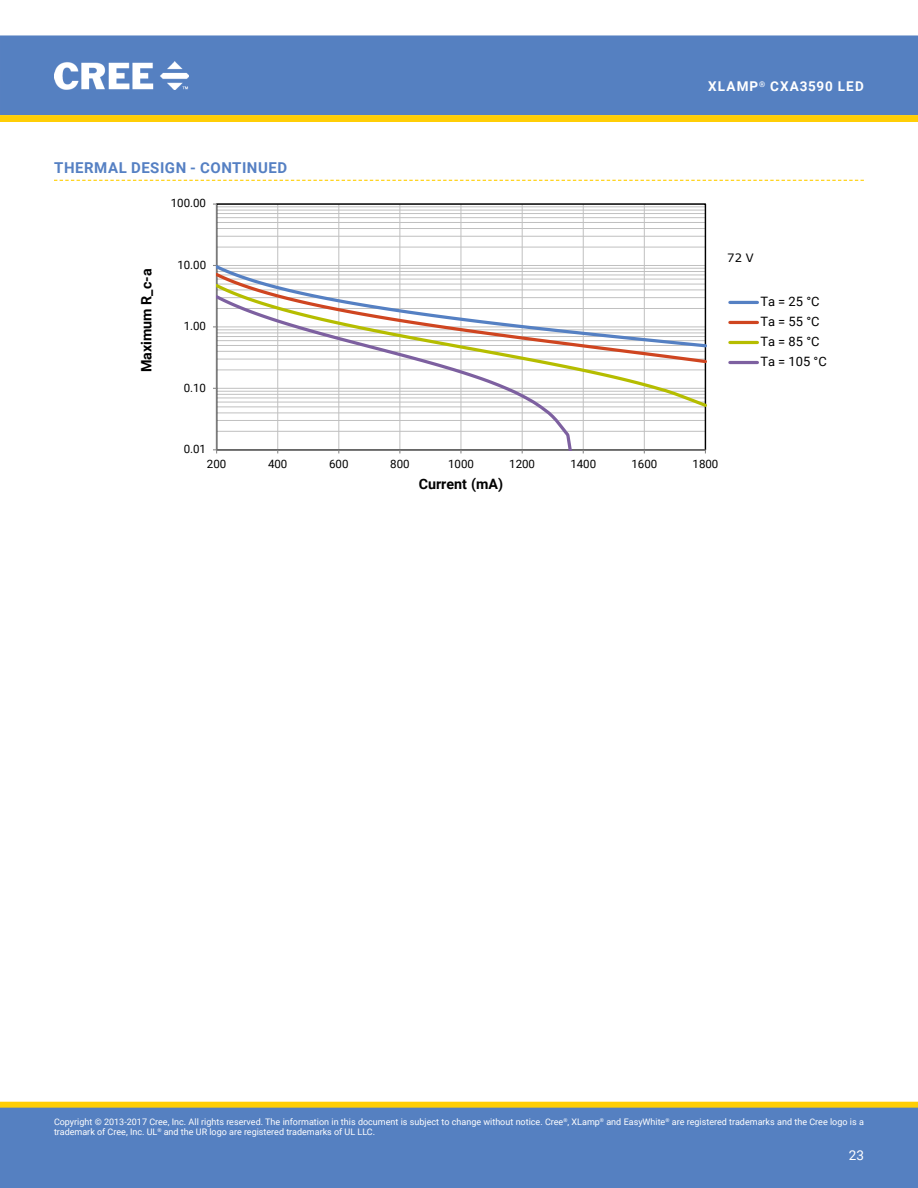
<style>
.page{position:relative;width:918px;height:1188px;background:#fff}
.page>*{position:absolute;margin:0;border:0;box-sizing:border-box;transform-origin:0 0}
.t1{font:700 15px "Roboto";letter-spacing:.035em;color:#5580c3}
.t2{font:700 14.25px "Roboto";color:#000}
.t3{font:700 13.5px "Roboto";letter-spacing:.085em;color:#fff}
.t4{font:13.5px "Roboto";color:#fff}
.t5{font:12.9px/20.1px "Roboto";color:#000}
.t6{font:11.55px "Roboto";letter-spacing:-.01em;color:#000}
.t7{font:11.55px "Verdana";color:#000}
.t8{font:9px/10.8px "Roboto";color:#fff}
</style>
<div class="page">
<div style="left:0;top:35px;width:918px;height:80px;background:#5580c1"></div>
<img style="left:55px;top:62px;width:134px;height:28px">
<div style="left:1px;top:1102px;width:916px;height:6px;background:#ffce06"></div>
<div style="left:0;top:1102px;width:918px;height:6px;border:1px solid #ffce06"></div>
<div style="left:0;top:1108px;width:918px;height:80px;background:#5580c1"></div>
<svg style="left:0;top:115px;width:918px;height:7px;background:#fece08"></svg>
<svg style="left:54px;top:180px;width:810px;height:1px"></svg>
<hr style="left:217px;top:431px;width:488px;height:1px;background:#c0c0c0">
<hr style="left:217px;top:420px;width:488px;height:1px;background:#c0c0c0">
<hr style="left:217px;top:413px;width:488px;height:1px;background:#c0c0c0">
<hr style="left:217px;top:247px;width:488px;height:1px;background:#c0c0c0">
<hr style="left:217px;top:236px;width:488px;height:1px;background:#c0c0c0">
<hr style="left:217px;top:228px;width:488px;height:1px;background:#c0c0c0">
<hr style="left:217px;top:222px;width:488px;height:1px;background:#c0c0c0">
<hr style="left:217px;top:217px;width:488px;height:1px;background:#c0c0c0">
<hr style="left:217px;top:213px;width:488px;height:1px;background:#c0c0c0">
<hr style="left:217px;top:210px;width:488px;height:1px;background:#c0c0c0">
<hr style="left:217px;top:207px;width:488px;height:1px;background:#c0c0c0">
<hr style="left:277px;top:204px;width:1px;height:246px;background:#c0c0c0">
<hr style="left:339px;top:204px;width:1px;height:246px;background:#c0c0c0">
<hr style="left:400px;top:204px;width:1px;height:246px;background:#c0c0c0">
<hr style="left:461px;top:204px;width:1px;height:246px;background:#c0c0c0">
<hr style="left:522px;top:204px;width:1px;height:246px;background:#c0c0c0">
<hr style="left:583px;top:204px;width:1px;height:246px;background:#c0c0c0">
<hr style="left:644px;top:204px;width:1px;height:246px;background:#c0c0c0">
<hr style="left:216px;top:204px;width:1px;height:246px;background:#868686">
<hr style="left:217px;top:449px;width:488px;height:1px;background:#868686">
<svg style="left:213px;top:262px;width:493px;height:87px"></svg>
<svg style="left:217px;top:270px;width:489px;height:11px"></svg>
<svg style="left:217px;top:281px;width:489px;height:129px"></svg>
<svg style="left:217px;top:292px;width:370px;height:159px"></svg>
<hr style="left:730px;top:301px;width:27px;height:3px;background:#5580c3">
<hr style="left:730px;top:321px;width:27px;height:3px;background:#cf4520">
<hr style="left:730px;top:341px;width:27px;height:3px;background:#b5bd00">
<hr style="left:730px;top:361px;width:27px;height:3px;background:#7d60a0">
<h1 class="t1" style="left:54px;top:157px;width:52px">THERMAL</h1>
<h1 class="t1" style="left:131px;top:157px;width:147px">DESIGN - CONTINUED</h1>
<p class="t6" style="left:171px;top:195px;width:37px">100.00</p>
<h2 class="t2" style="left:136px;top:372px;width:105px;rotate:-90deg">MAXIMUM R_C-A</h2>
<p class="t6" style="left:177px;top:257px;width:30px">10.00</p>
<p class="t6" style="left:184px;top:318px;width:24px">1.00</p>
<p class="t6" style="left:184px;top:380px;width:24px">0.10</p>
<p class="t6" style="left:184px;top:441px;width:24px">0.01</p>
<h3 class="t3" style="left:708px;top:77px;width:157px">XLAMP<sup>®</sup> CXA3590 LED</h3>
<p class="t7" style="left:727px;top:250px;width:28px">72 V</p>
<h3 class="t5" style="left:760px;top:291px;width:68px">Ta = 25 °C<br>Ta = 55 °C<br>Ta = 85 °C<br>Ta = 105 °C</h3>
<p class="t6" style="left:207px;top:456px;width:21px">200</p>
<p class="t6" style="left:268px;top:456px;width:21px">400</p>
<p class="t6" style="left:329px;top:456px;width:21px">600</p>
<p class="t6" style="left:390px;top:456px;width:21px">800</p>
<p class="t6" style="left:448px;top:456px;width:27px">1000</p>
<p class="t6" style="left:509px;top:456px;width:27px">1200</p>
<p class="t6" style="left:570px;top:456px;width:27px">1400</p>
<p class="t6" style="left:632px;top:456px;width:27px">1600</p>
<p class="t6" style="left:693px;top:456px;width:27px">1800</p>
<h2 class="t2" style="left:419px;top:474px;width:86px">CURRENT (MA)</h2>
<p class="t8" style="left:54px;top:1116px;width:811px">Copyright © 2013-2017 Cree, Inc. All rights reserved. The information in this document is subject to change without notice. Cree<sup>®</sup>, XLamp<sup>®</sup> and EasyWhite<sup>®</sup> are registered trademarks and the Cree logo is a trademark of Cree, Inc. UL<sup>®</sup> and the UR logo are registered trademarks of UL LLC.</p>
<h3 class="t4" style="left:849px;top:1145px;width:17px">23</h3>
</div>
